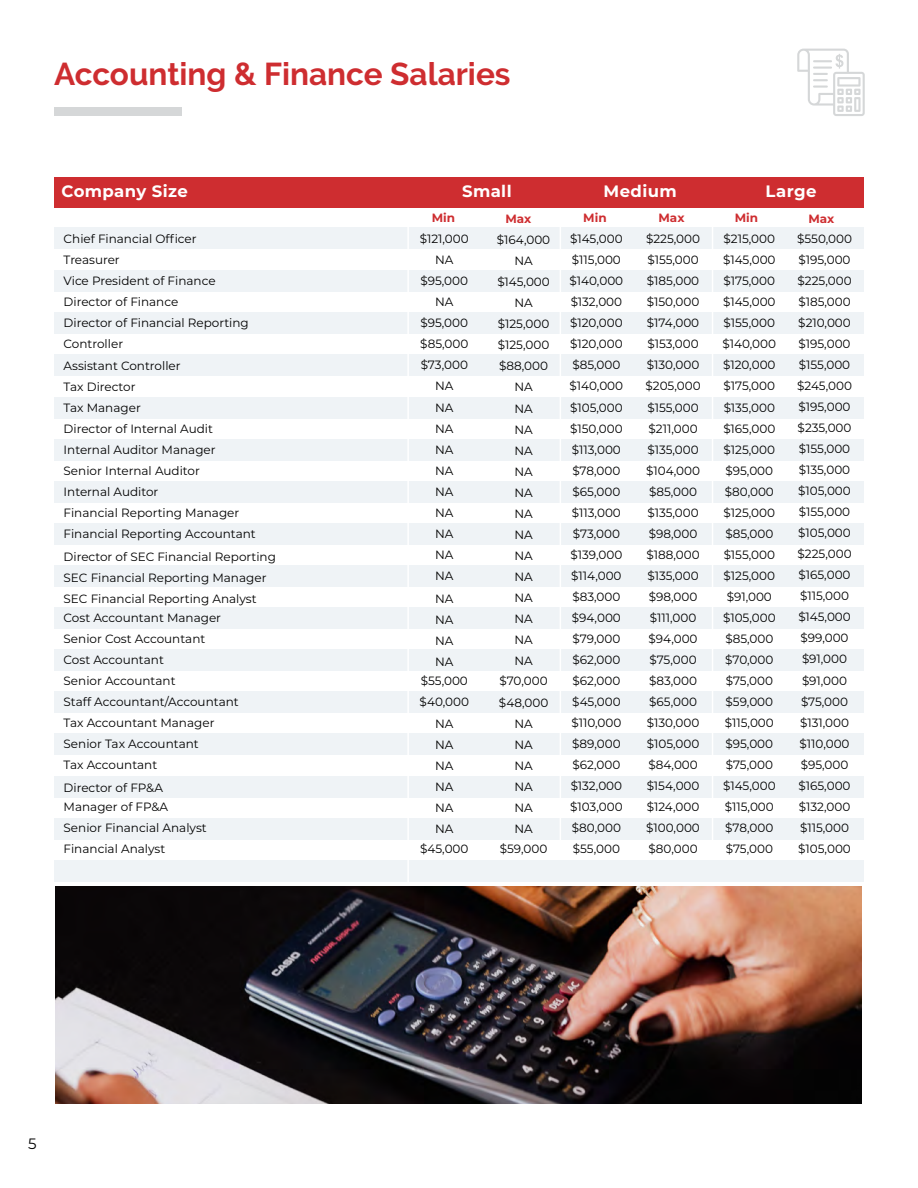
<style>
.page{position:relative;width:918px;height:1188px;background:#fff}
.page>*{position:absolute;margin:0;border:0;box-sizing:border-box;transform-origin:0 0}
.t1{font:700 31.5px "Raleway";color:#ce2d30}
.t2{font:700 16.5px "Montserrat";letter-spacing:.025em;color:#fff}
.t3{font:15px "Montserrat";color:#000}
.t4{font:12px/21px "Montserrat";color:#000}
.t5{font:700 12px "Montserrat";color:#ce2d30}
</style>
<div class="page">
<div style="left:54px;top:107px;width:128px;height:9px;background:#d5d7d8"></div>
<svg style="left:797px;top:49px;width:68px;height:67px"></svg>
<div style="left:54px;top:177px;width:810px;height:31px;background:#ce2d30"></div>
<div style="left:54px;top:228px;width:810px;height:21px;background:#eff3f6"></div>
<div style="left:54px;top:482px;width:810px;height:21px;background:#eff3f6"></div>
<div style="left:54px;top:734px;width:810px;height:21px;background:#eff3f6"></div>
<div style="left:54px;top:355px;width:810px;height:21px;background:#eff3f6"></div>
<div style="left:54px;top:608px;width:810px;height:21px;background:#eff3f6"></div>
<div style="left:54px;top:860px;width:810px;height:21px;background:#eff3f6"></div>
<div style="left:54px;top:270px;width:810px;height:21px;background:#eff3f6"></div>
<div style="left:54px;top:524px;width:810px;height:21px;background:#eff3f6"></div>
<div style="left:54px;top:776px;width:810px;height:21px;background:#eff3f6"></div>
<div style="left:54px;top:397px;width:810px;height:21px;background:#eff3f6"></div>
<div style="left:54px;top:650px;width:810px;height:21px;background:#eff3f6"></div>
<div style="left:54px;top:312px;width:810px;height:21px;background:#eff3f6"></div>
<div style="left:54px;top:566px;width:810px;height:21px;background:#eff3f6"></div>
<div style="left:54px;top:818px;width:810px;height:21px;background:#eff3f6"></div>
<div style="left:54px;top:439px;width:810px;height:21px;background:#eff3f6"></div>
<div style="left:54px;top:692px;width:810px;height:21px;background:#eff3f6"></div>
<hr style="left:407px;top:214px;width:2px;height:925px;background:#fff">
<hr style="left:560px;top:220px;width:1px;height:631px;background:#fff">
<hr style="left:712px;top:220px;width:1px;height:631px;background:#fff">
<img style="left:56px;top:887px;width:805px;height:217px">
<h1 class="t1" style="left:54px;top:55px;width:458px">Accounting &amp; Finance Salaries</h1>
<h2 class="t2" style="left:61px;top:179px;width:128px">Company Size</h2>
<h2 class="t2" style="left:462px;top:179px;width:51px">Small</h2>
<h2 class="t2" style="left:604px;top:179px;width:75px">Medium</h2>
<h2 class="t2" style="left:766px;top:179px;width:52px">Large</h2>
<p class="t5" style="left:432px;top:209px;width:25px">Min</p>
<p class="t5" style="left:505px;top:210px;width:28px">Max</p>
<p class="t5" style="left:583px;top:209px;width:25px">Min</p>
<p class="t5" style="left:659px;top:209px;width:28px">Max</p>
<p class="t5" style="left:735px;top:209px;width:25px">Min</p>
<p class="t5" style="left:808px;top:210px;width:28px">Max</p>
<p class="t4" style="left:64px;top:228px;width:187px">Chief Financial Officer<br>Treasurer<br>Vice President of Finance<br>Director of Finance<br>Director of Financial Reporting<br>Controller</p>
<p class="t4" style="left:64px;top:355px;width:194px">Assistant Controller<br>Tax Director<br>Tax Manager<br>Director of Internal Audit<br>Internal Auditor Manager<br>Senior Internal Auditor<br>Internal Auditor<br>Financial Reporting Manager<br>Financial Reporting Accountant</p>
<p class="t4" style="left:64px;top:546px;width:214px">Director of SEC Financial Reporting<br>SEC Financial Reporting Manager<br>SEC Financial Reporting Analyst</p>
<p class="t4" style="left:64px;top:607px;width:177px">Cost Accountant Manager<br>Senior Cost Accountant<br>Cost Accountant<br>Senior Accountant<br>Staff Accountant/Accountant<br>Tax Accountant Manager<br>Senior Tax Accountant<br>Tax Accountant</p>
<p class="t4" style="left:64px;top:777px;width:106px;line-height:19.5px">Director of FP&amp;A<br>Manager of FP&amp;A</p>
<p class="t4" style="left:64px;top:817px;width:145px">Senior Financial Analyst<br>Financial Analyst</p>
<p class="t4" style="left:570px;top:228px;width:55px">$145,000 $115,000 $140,000 $132,000 $120,000 $120,000 $85,000 $140,000</p>
<p class="t4" style="left:570px;top:397px;width:54px">$105,000 $150,000 $113,000 $78,000 $65,000 $113,000 $73,000 $139,000 $114,000 $83,000 $94,000 $79,000 $62,000 $62,000 $45,000 $110,000 $89,000 $62,000 $132,000 $103,000 $80,000 $55,000</p>
<p class="t4" style="left:646px;top:228px;width:57px">$225,000 $155,000 $185,000 $150,000 $174,000 $153,000 $130,000 $205,000</p>
<p class="t4" style="left:646px;top:397px;width:55px;text-align:center">$155,000 $211,000 $135,000 $104,000 $85,000 $135,000 $98,000 $188,000 $135,000 $98,000 $111,000 $94,000 $75,000 $83,000 $65,000 $130,000 $105,000 $84,000 $154,000 $124,000 $100,000 $80,000</p>
<p class="t4" style="left:723px;top:228px;width:55px;text-align:justify">$215,000 $145,000 $175,000 $145,000 $155,000 $140,000 $120,000 $175,000</p>
<p class="t4" style="left:723px;top:397px;width:54px;text-align:center">$135,000 $165,000 $125,000 $95,000 $80,000 $125,000 $85,000 $155,000 $125,000 $91,000 $105,000 $85,000 $70,000 $75,000 $59,000 $115,000 $95,000 $75,000 $145,000 $115,000 $78,000 $75,000</p>
<p class="t4" style="left:797px;top:228px;width:56px;text-align:center">$550,000 $195,000 $225,000 $185,000 $210,000 $195,000 $155,000 $245,000 $195,000 $235,000 $155,000 $135,000 $105,000 $155,000 $105,000 $225,000 $165,000 $115,000 $145,000 $99,000 $91,000</p>
<p class="t4" style="left:798px;top:670px;width:54px;text-align:center">$91,000 $75,000 $131,000 $110,000 $95,000 $165,000 $132,000 $115,000 $105,000</p>
<p class="t4" style="left:420px;top:228px;width:50px;text-align:center">$121,000<br>NA $95,000<br>NA $95,000 $85,000 $73,000<br>NA</p>
<p class="t4" style="left:435px;top:397px;width:20px;text-align:justify">NA NA NA NA NA NA NA NA NA</p>
<p class="t4" style="left:435px;top:588px;width:20px;text-align:justify">NA NA NA NA</p>
<p class="t4" style="left:420px;top:670px;width:51px;text-align:center">$55,000 $40,000<br>NA<br>NA<br>NA<br>NA<br>NA<br>NA</p>
<p class="t4" style="left:420px;top:838px;width:50px">$45,000</p>
<p class="t4" style="left:497px;top:229px;width:55px;text-align:center">$164,000<br>NA $145,000<br>NA $125,000 $125,000 $88,000<br>NA</p>
<p class="t4" style="left:514px;top:398px;width:20px;text-align:justify">NA NA NA NA NA NA NA NA NA NA NA NA NA</p>
<p class="t4" style="left:499px;top:669px;width:51px;line-height:22.5px">$70,000 $48,000</p>
<p class="t4" style="left:514px;top:713px;width:20px;text-align:justify">NA NA NA NA NA NA</p>
<p class="t4" style="left:500px;top:838px;width:49px">$59,000</p>
<p class="t3" style="left:28px;top:1133px;width:10px">5</p>
</div>
